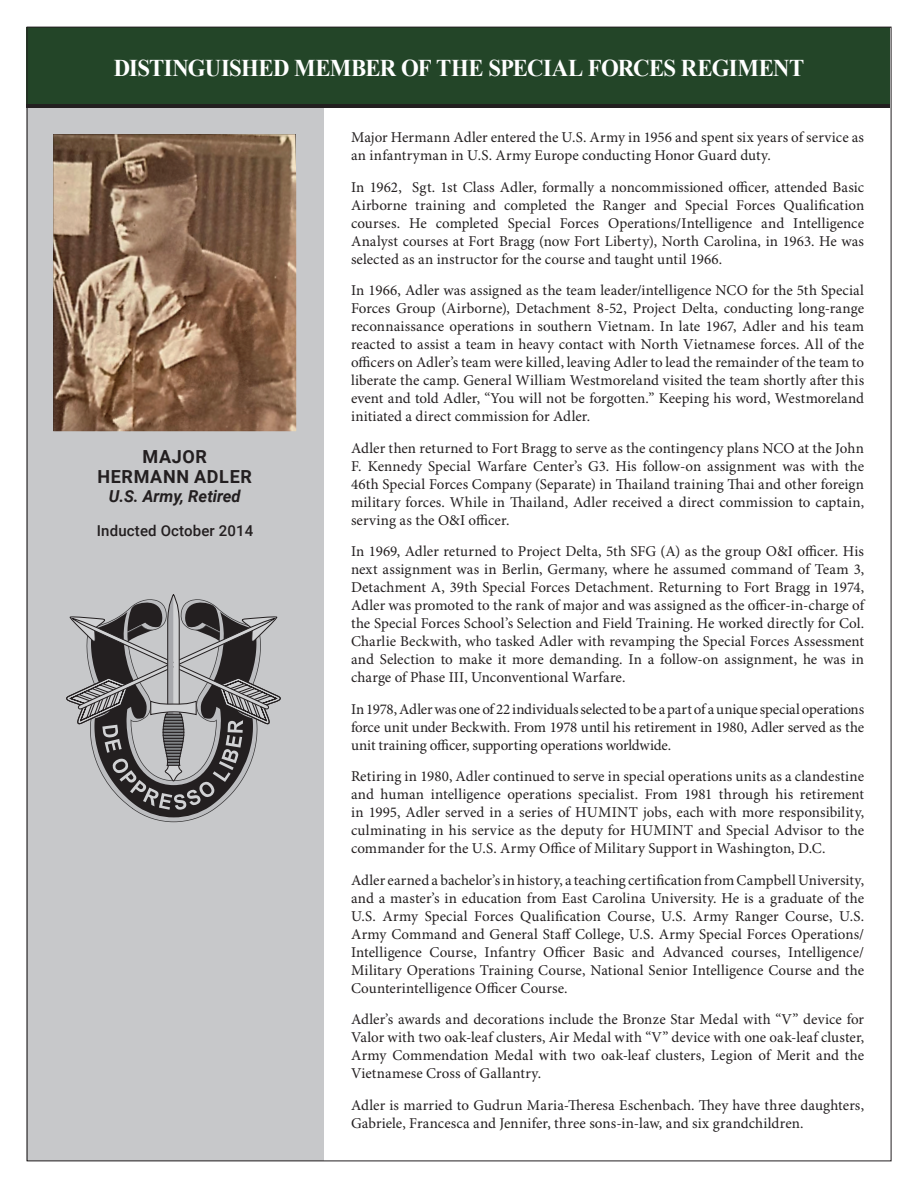
<style>
.page{position:relative;width:918px;height:1188px;background:#fff}
.page>*{position:absolute;margin:0;border:0;box-sizing:border-box;transform-origin:0 0}
.t1{font:700 24px "Times New Roman";letter-spacing:-.03em;color:#fff;scale:.95 1}
.t2{font:700 18px/19.5px "Roboto";letter-spacing:.035em;color:#231f20;text-align:center}
.t3{font:italic 700 16.5px "Roboto";color:#231f20}
.t4{font:15px/18px "Minion Pro";letter-spacing:.005em;color:#231f20;text-align:justify}
.t5{font:500 15px "Roboto";letter-spacing:.01em;color:#231f20}
</style>
<div class="page">
<div style="left:26px;top:80px;width:297px;height:1081px;background:#c7c8ca"></div>
<div style="left:26px;top:60px;width:864px;height:48px;background:#231f20"></div>
<div style="left:26px;top:27px;width:864px;height:77px;background:#234528"></div>
<svg style="left:66px;top:594px;width:215px;height:228px"></svg>
<img style="left:53px;top:134px;width:243px;height:297px">
<h1 class="t1" style="left:114px;top:52px;width:729px">DISTINGUISHED MEMBER OF THE SPECIAL FORCES REGIMENT</h1>
<p class="t2" style="left:98px;top:447px;width:156px">MAJOR<br>HERMANN ADLER</p>
<p class="t3" style="left:109px;top:485px;width:134px">U.S. Army, Retired</p>
<p class="t5" style="left:97px;top:520px;width:158px">Inducted October 2014</p>
<p class="t4" style="left:351px;top:129px;width:515px">Major Hermann Adler entered the U.S. Army in 1956 and spent six years of service as an infantryman in U.S. Army Europe conducting Honor Guard duty.</p>
<p class="t4" style="left:351px;top:178px;width:515px">In 1962, Sgt. 1st Class Adler, formally a noncommissioned officer, attended Basic Airborne training and completed the Ranger and Special Forces Qualification courses. He completed Special Forces Operations/Intelligence and Intelligence Analyst courses at Fort Bragg (now Fort Liberty), North Carolina, in 1963. He was selected as an instructor for the course and taught until 1966.</p>
<p class="t4" style="left:351px;top:282px;width:515px">In 1966, Adler was assigned as the team leader/intelligence NCO for the 5th Special Forces Group (Airborne), Detachment 8-52, Project Delta, conducting long-range reconnaissance operations in southern Vietnam. In late 1967, Adler and his team reacted to assist a team in heavy contact with North Vietnamese forces. All of the officers on Adler’s team were killed, leaving Adler to lead the remainder of the team to liberate the camp. General William Westmoreland visited the team shortly after this event and told Adler, “You will not be forgotten.” Keeping his word, Westmoreland initiated a direct commission for Adler.</p>
<p class="t4" style="left:351px;top:439px;width:515px">Adler then returned to Fort Bragg to serve as the contingency plans NCO at the John F. Kennedy Special Warfare Center’s G3. His follow-on assignment was with the 46th Special Forces Company (Separate) in Thailand training Thai and other foreign military forces. While in Thailand, Adler received a direct commission to captain, serving as the O&amp;I officer.</p>
<p class="t4" style="left:351px;top:543px;width:515px">In 1969, Adler returned to Project Delta, 5th SFG (A) as the group O&amp;I officer. His next assignment was in Berlin, Germany, where he assumed command of Team 3, Detachment A, 39th Special Forces Detachment. Returning to Fort Bragg in 1974, Adler was promoted to the rank of major and was assigned as the officer-in-charge of the Special Forces School’s Selection and Field Training. He worked directly for Col.<br>Charlie Beckwith, who tasked Adler with revamping the Special Forces Assessment and Selection to make it more demanding. In a follow-on assignment, he was in charge of Phase III, Unconventional Warfare.</p>
<p class="t4" style="left:351px;top:700px;width:515px">In 1978, Adler was one of 22 individuals selected to be a part of a unique special operations force unit under Beckwith. From 1978 until his retirement in 1980, Adler served as the unit training officer, supporting operations worldwide.</p>
<p class="t4" style="left:351px;top:768px;width:515px">Retiring in 1980, Adler continued to serve in special operations units as a clandestine and human intelligence operations specialist. From 1981 through his retirement in 1995, Adler served in a series of HUMINT jobs, each with more responsibility, culminating in his service as the deputy for HUMINT and Special Advisor to the commander for the U.S. Army Office of Military Support in Washington, D.C.</p>
<p class="t4" style="left:351px;top:871px;width:515px">Adler earned a bachelor’s in history, a teaching certification from Campbell University, and a master’s in education from East Carolina University. He is a graduate of the U.S. Army Special Forces Qualification Course, U.S. Army Ranger Course, U.S.<br>Army Command and General Staff College, U.S. Army Special Forces Operations/ Intelligence Course, Infantry Officer Basic and Advanced courses, Intelligence/ Military Operations Training Course, National Senior Intelligence Course and the Counterintelligence Officer Course.</p>
<p class="t4" style="left:351px;top:1011px;width:515px">Adler’s awards and decorations include the Bronze Star Medal with “V” device for Valor with two oak-leaf clusters, Air Medal with “V” device with one oak-leaf cluster, Army Commendation Medal with two oak-leaf clusters, Legion of Merit and the Vietnamese Cross of Gallantry.</p>
<p class="t4" style="left:351px;top:1096px;width:515px">Adler is married to Gudrun Maria-Theresa Eschenbach. They have three daughters,<br>Gabriele, Francesca and Jennifer, three sons-in-law, and six grandchildren.</p>
</div>
